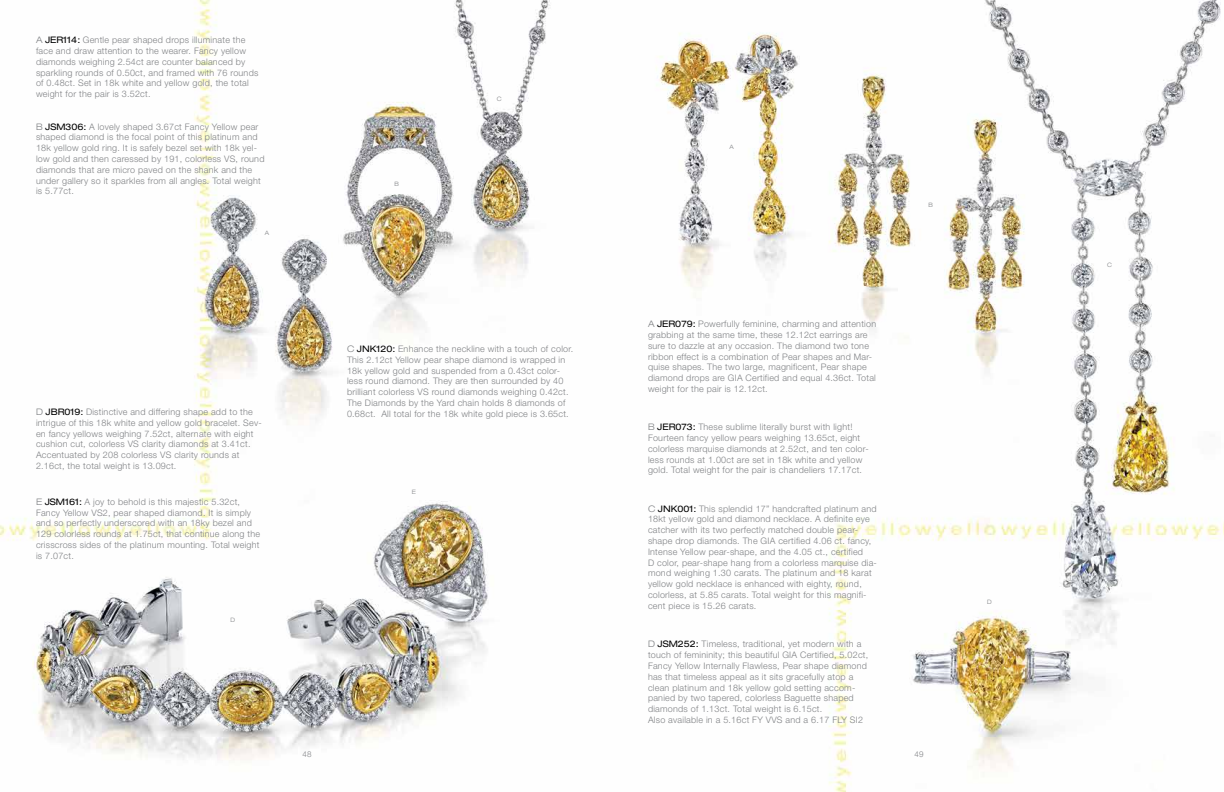
<style>
.page{position:relative;width:1224px;height:792px;background:#fff}
.page>*{position:absolute;margin:0;border:0;box-sizing:border-box;transform-origin:0 0}
.t1{font:300 9px/10.8px "Helvetica Neue";letter-spacing:.025em;color:#808285}
.t2{font:300 8px "Helvetica Neue";color:#808285}
.t3{font:300 expanded 6px "Helvetica Neue";color:#808285}
.s1{font-stretch:expanded}
.s2{font-weight:400;font-stretch:expanded;color:#000}
</style>
<div class="page">
<img style="left:0;top:0;width:1224px;height:792px">
<p class="t1" style="left:36px;top:34px;width:224px"><span class="s1">A</span> <span class="s2">JER114:</span> Gentle pear shaped drops illuminate the face and draw attention to the wearer. Fancy yellow diamonds weighing 2.54ct are counter balanced by sparkling rounds of 0.50ct, and framed with 76 rounds of 0.48ct. Set in 18k white and yellow gold, the total weight for the pair is 3.52ct.</p>
<p class="t1" style="left:36px;top:121px;width:230px"><span class="s1">B</span> <span class="s2">JSM306:</span> A lovely shaped 3.67ct Fancy Yellow pear shaped diamond is the focal point of this platinum and 18k yellow gold ring. It is safely bezel set with 18k yel&shy;low gold and then caressed by 191, colorless VS, round diamonds that are micro paved on the shank and the under gallery so it sparkles from all angles. Total weight is 5.77ct.</p>
<p class="t3" style="left:265px;top:229px;width:6px">A</p>
<p class="t3" style="left:395px;top:180px;width:6px">B</p>
<p class="t3" style="left:497px;top:95px;width:6px">C</p>
<p class="t3" style="left:729px;top:143px;width:6px">A</p>
<p class="t3" style="left:929px;top:202px;width:6px">B</p>
<p class="t1" style="left:36px;top:406px;width:227px"><span class="s1">D</span> <span class="s2">JBR019:</span> Distinctive and differing shape add to the intrigue of this 18k white and yellow gold bracelet. Sev&shy;en fancy yellows weighing 7.52ct, alternate with eight cushion cut, colorless VS clarity diamonds at 3.41ct.<br>Accentuated by 208 colorless VS clarity rounds at 2.16ct, the total weight is 13.09ct.</p>
<p class="t1" style="left:36px;top:496px;width:226px"><span class="s1">E</span> <span class="s2">JSM161:</span> A joy to behold is this majestic 5.32ct, Fancy Yellow VS2, pear shaped diamond. It is simply and so perfectly underscored with an 18ky bezel and 129 colorless rounds at 1.75ct, that continue along the crisscross sides of the platinum mounting. Total weight is 7.07ct.</p>
<p class="t3" style="left:230px;top:617px;width:6px">D</p>
<p class="t1" style="left:347px;top:343px;width:228px"><span class="s1">C</span> <span class="s2">JNK120:</span> Enhance the neckline with a touch of color.<br>This 2.12ct Yellow pear shape diamond is wrapped in 18k yellow gold and suspended from a 0.43ct color&shy;less round diamond. They are then surrounded by 40 brilliant colorless VS round diamonds weighing 0.42ct.<br>The Diamonds by the Yard chain holds 8 diamonds of 0.68ct. All total for the 18k white gold piece is 3.65ct.</p>
<p class="t3" style="left:412px;top:489px;width:6px">E</p>
<p class="t1" style="left:648px;top:318px;width:230px"><span class="s1">A</span> <span class="s2">JER079:</span> Powerfully feminine, charming and attention grabbing at the same time, these 12.12ct earrings are sure to dazzle at any occasion. The diamond two tone ribbon effect is a combination of Pear shapes and Mar&shy;quise shapes. The two large, magnificent, Pear shape diamond drops are GIA Certified and equal 4.36ct. Total weight for the pair is 12.12ct.</p>
<p class="t1" style="left:648px;top:421px;width:222px"><span class="s1">B</span> <span class="s2">JER073:</span> These sublime literally burst with light!<br>Fourteen fancy yellow pears weighing 13.65ct, eight colorless marquise diamonds at 2.52ct, and ten color&shy;less rounds at 1.00ct are set in 18k white and yellow gold. Total weight for the pair is chandeliers 17.17ct.</p>
<p class="t1" style="left:648px;top:503px;width:230px"><span class="s1">C</span> <span class="s2">JNK001:</span> This splendid 17” handcrafted platinum and 18kt yellow gold and diamond necklace. A definite eye catcher with its two perfectly matched double pear&shy;shape drop diamonds. The GIA certified 4.06 ct. fancy, Intense Yellow pear-shape, and the 4.05 ct., certified<br>D color, pear-shape hang from a colorless marquise dia&shy;mond weighing 1.30 carats. The platinum and 18 karat yellow gold necklace is enhanced with eighty, round, colorless, at 5.85 carats. Total weight for this magnifi&shy;cent piece is 15.26 carats.</p>
<p class="t1" style="left:648px;top:639px;width:222px"><span class="s1">D</span> <span class="s2">JSM252:</span> Timeless, traditional, yet modern with a touch of femininity; this beautiful GIA Certified, 5.02ct, Fancy Yellow Internally Flawless, Pear shape diamond has that timeless appeal as it sits gracefully atop a clean platinum and 18k yellow gold setting accom&shy;panied by two tapered, colorless Baguette shaped diamonds of 1.13ct. Total weight is 6.15ct.<br>Also available in a 5.16ct FY VVS and a 6.17 FLY SI2</p>
<p class="t2" style="left:303px;top:749px;width:10px">48</p>
<p class="t2" style="left:915px;top:749px;width:10px">49</p>
<p class="t3" style="left:987px;top:599px;width:6px">D</p>
<p class="t3" style="left:1107px;top:262px;width:6px">C</p>
</div>
